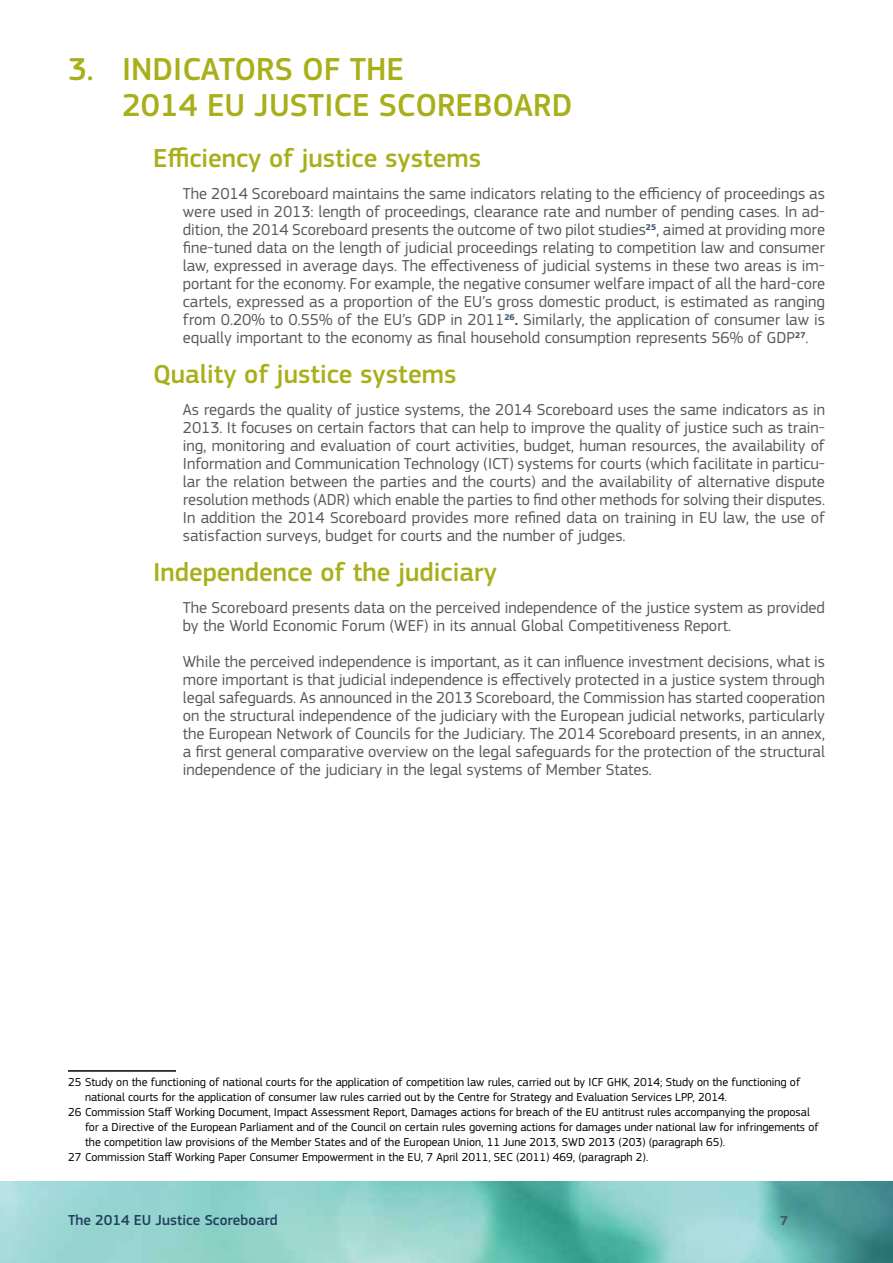
<style>
.page{position:relative;width:893px;height:1263px;background:#fff}
.page>*{position:absolute;margin:0;border:0;box-sizing:border-box;transform-origin:0 0}
.t1{font:500 33px/36px "EC Square Sans Pro";color:#a8af19}
.t2{font:500 27px "EC Square Sans Pro";color:#a8af19}
.t3{font:16.5px/18px "EC Square Sans Pro";color:#58595b;text-align:justify}
.t4{font:500 15px "EC Square Sans Pro";color:#22405f}
.t5{font:700 13.5px "EC Square Sans Pro";color:#485875}
.t6{font:12px "EC Square Sans Pro";color:#000}
.s1{font-weight:700;font-size:15px;color:#485875}
</style>
<div class="page">
<img style="left:0;top:1181px;width:893px;height:82px">
<hr style="left:68px;top:1070px;width:108px;height:2px;background:#000">
<h1 class="t1" style="left:122px;top:52px;width:452px;text-indent:-54px">3. INDICATORS OF THE<br>2014 EU JUSTICE SCOREBOARD</h1>
<h2 class="t2" style="left:153px;top:142px;width:330px">Efficiency of justice systems</h2>
<p class="t3" style="left:183px;top:185px;width:644px">The 2014 Scoreboard maintains the same indicators relating to the efficiency of proceedings as were used in 2013: length of proceedings, clearance rate and number of pending cases. In ad&shy;dition, the 2014 Scoreboard presents the outcome of two pilot studies<sup>25</sup>, aimed at providing more fine-tuned data on the length of judicial proceedings relating to competition law and consumer law, expressed in average days. The effectiveness of judicial systems in these two areas is im&shy;portant for the economy. For example, the negative consumer welfare impact of all the hard-core cartels, expressed as a proportion of the EU’s gross domestic product, is estimated as ranging from 0.20% to 0.55% of the EU’s GDP in 2011<sup>26</sup><span class="s1">.</span> Similarly, the application of consumer law is equally important to the economy as final household consumption represents 56% of GDP<sup>27</sup>.</p>
<h2 class="t2" style="left:153px;top:358px;width:305px">Quality of justice systems</h2>
<p class="t3" style="left:183px;top:401px;width:644px">As regards the quality of justice systems, the 2014 Scoreboard uses the same indicators as in 2013. It focuses on certain factors that can help to improve the quality of justice such as train&shy;ing, monitoring and evaluation of court activities, budget, human resources, the availability of Information and Communication Technology (ICT) systems for courts (which facilitate in particu&shy;lar the relation between the parties and the courts) and the availability of alternative dispute resolution methods (ADR) which enable the parties to find other methods for solving their disputes.<br>In addition the 2014 Scoreboard provides more refined data on training in EU law, the use of satisfaction surveys, budget for courts and the number of judges.</p>
<h2 class="t2" style="left:153px;top:556px;width:345px">Independence of the judiciary</h2>
<p class="t3" style="left:183px;top:599px;width:644px">The Scoreboard presents data on the perceived independence of the justice system as provided by the World Economic Forum (WEF) in its annual Global Competitiveness Report.</p>
<p class="t3" style="left:183px;top:653px;width:644px">While the perceived independence is important, as it can influence investment decisions, what is more important is that judicial independence is effectively protected in a justice system through legal safeguards. As announced in the 2013 Scoreboard, the Commission has started cooperation on the structural independence of the judiciary with the European judicial networks, particularly the European Network of Councils for the Judiciary. The 2014 Scoreboard presents, in an annex, a first general comparative overview on the legal safeguards for the protection of the structural independence of the judiciary in the legal systems of Member States.</p>
<p class="t6" style="left:68px;top:1075px;width:734px">25 Study on the functioning of national courts for the application of competition law rules, carried out by ICF GHK, 2014; Study on the functioning of</p>
<p class="t6" style="left:85px;top:1090px;width:643px">national courts for the application of consumer law rules carried out by the Centre for Strategy and Evaluation Services LPP, 2014.</p>
<p class="t6" style="left:68px;top:1105px;width:743px">26 Commission Staff Working Document, Impact Assessment Report, Damages actions for breach of the EU antitrust rules accompanying the proposal</p>
<p class="t6" style="left:85px;top:1120px;width:735px">for a Directive of the European Parliament and of the Council on certain rules governing actions for damages under national law for infringements of</p>
<p class="t6" style="left:85px;top:1135px;width:642px">the competition law provisions of the Member States and of the European Union, 11 June 2013, SWD 2013 (203) (paragraph 65).</p>
<p class="t6" style="left:68px;top:1150px;width:582px">27 Commission Staff Working Paper Consumer Empowerment in the EU, 7 April 2011, SEC (2011) 469, (paragraph 2).</p>
<p class="t4" style="left:68px;top:1212px;width:211px">The 2014 EU Justice Scoreboard</p>
<p class="t5" style="left:780px;top:1213px;width:10px">7</p>
</div>
